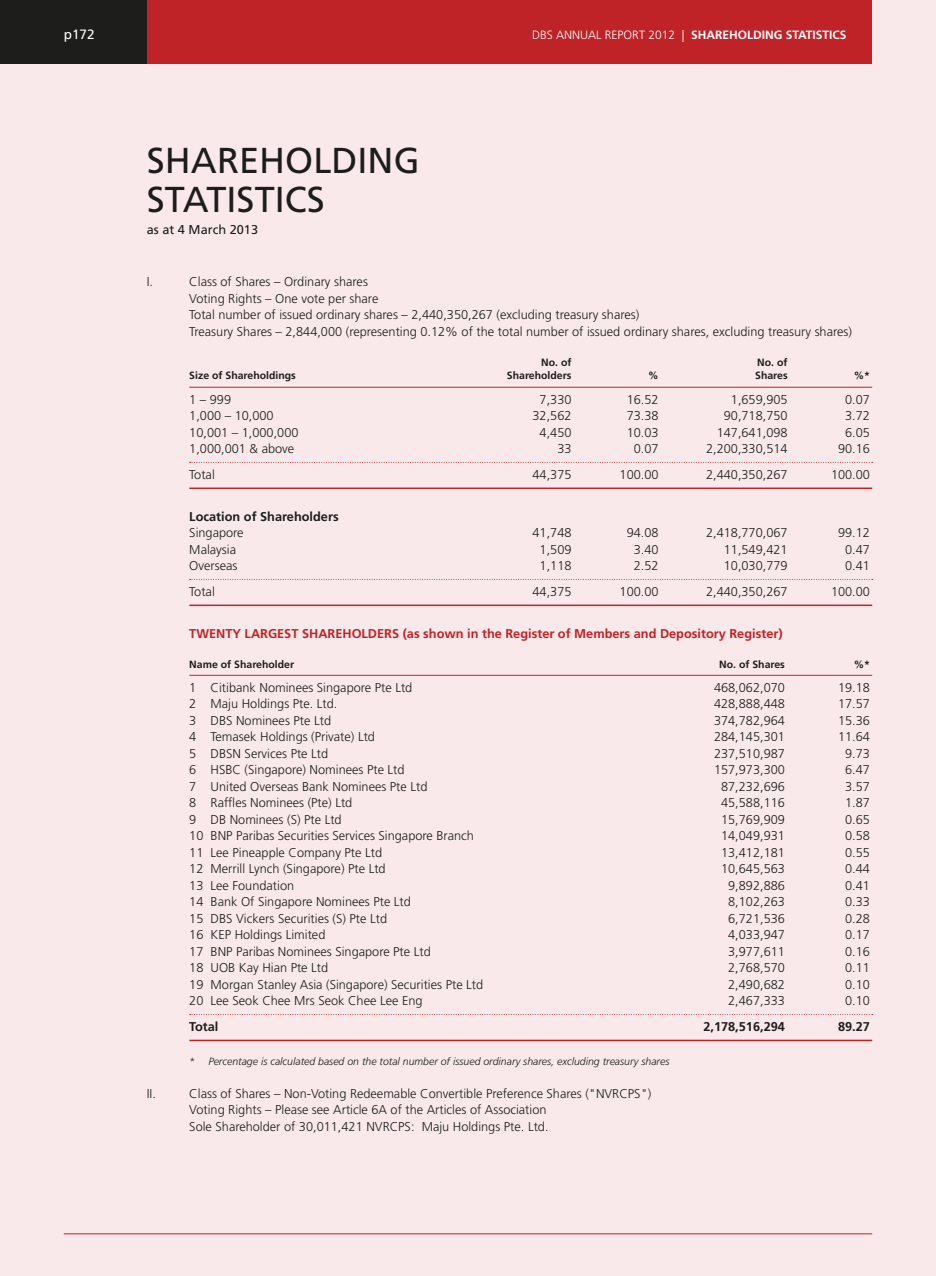
<style>
.page{position:relative;width:936px;height:1276px;background:#fff}
.page>*{position:absolute;margin:0;border:0;box-sizing:border-box;transform-origin:0 0}
.t1{font:36px/39px "Frutiger";color:#1d1d1b}
.t2{font:13.5px "Frutiger";color:#fff}
.t3{font:300 12.75px/16.5px "Frutiger";color:#1d1d1b}
.t4{font:700 12.75px "Frutiger";color:#c02327}
.t5{font:700 12.75px "Frutiger";color:#1d1d1b}
.t6{font:12.75px "Frutiger";color:#1d1d1b}
.t7{font:700 12px "Frutiger";color:#fff}
.t8{font:italic 300 10.5px "Frutiger";color:#1d1d1b}
.t9{font:700 10.5px "Frutiger";color:#1d1d1b}
.s1{font-weight:300}
</style>
<div class="page">
<div style="left:0;top:0;width:935px;height:1276px;background:#f9e9ea"></div>
<div style="left:147px;top:0;width:725px;height:64px;background:#c02327"></div>
<div style="left:0;top:0;width:147px;height:64px;background:#1d1d1b"></div>
<hr style="left:64px;top:1233px;width:808px;height:1px;background:#c02327">
<hr style="left:189px;top:387px;width:683px;height:1px;background:#c02327">
<svg style="left:190px;top:462px;width:682px;height:1px"></svg>
<hr style="left:189px;top:487px;width:683px;height:2px;background:#c02327">
<svg style="left:190px;top:579px;width:682px;height:1px"></svg>
<hr style="left:189px;top:604px;width:683px;height:2px;background:#c02327">
<hr style="left:189px;top:675px;width:683px;height:1px;background:#c02327">
<svg style="left:190px;top:1014px;width:682px;height:1px"></svg>
<hr style="left:189px;top:1039px;width:683px;height:2px;background:#c02327">
<p class="t2" style="left:64px;top:29px;width:32px">p172</p>
<p class="t7" style="left:532px;top:30px;width:316px"><span class="s1">DBS ANNUAL REPORT 2012 |</span> SHAREHOLDING STATISTICS</p>
<h1 class="t1" style="left:147px;top:143px;width:274px">SHAREHOLDING<br>STATISTICS</h1>
<p class="t6" style="left:147px;top:225px;width:113px">as at 4 March 2013</p>
<p class="t3" style="left:147px;top:275px;width:8px">I.</p>
<p class="t3" style="left:189px;top:275px;width:664px">Class of Shares – Ordinary shares<br>Voting Rights – One vote per share<br>Total number of issued ordinary shares – 2,440,350,267 (excluding treasury shares)<br>Treasury Shares – 2,844,000 (representing 0.12% of the total number of issued ordinary shares, excluding treasury shares)</p>
<p class="t9" style="left:541px;top:358px;width:32px">No. of</p>
<p class="t9" style="left:757px;top:358px;width:32px">No. of</p>
<p class="t9" style="left:189px;top:371px;width:108px">Size of Shareholdings</p>
<p class="t9" style="left:507px;top:371px;width:66px">Shareholders</p>
<p class="t9" style="left:648px;top:371px;width:12px">%</p>
<p class="t9" style="left:755px;top:371px;width:34px">Shares</p>
<p class="t9" style="left:853px;top:371px;width:18px">%*</p>
<p class="t3" style="left:189px;top:392px;width:43px">1 – 999</p>
<p class="t3" style="left:539px;top:392px;width:33px">7,330</p>
<p class="t3" style="left:626px;top:392px;width:33px">16.52</p>
<p class="t3" style="left:730px;top:392px;width:58px">1,659,905</p>
<p class="t3" style="left:845px;top:392px;width:26px">0.07</p>
<p class="t3" style="left:189px;top:408px;width:86px">1,000 – 10,000</p>
<p class="t3" style="left:532px;top:408px;width:40px">32,562</p>
<p class="t3" style="left:626px;top:408px;width:33px">73.38</p>
<p class="t3" style="left:723px;top:408px;width:65px">90,718,750</p>
<p class="t3" style="left:845px;top:408px;width:26px">3.72</p>
<p class="t3" style="left:189px;top:425px;width:111px">10,001 – 1,000,000</p>
<p class="t3" style="left:539px;top:425px;width:33px">4,450</p>
<p class="t3" style="left:626px;top:425px;width:33px">10.03</p>
<p class="t3" style="left:716px;top:425px;width:72px">147,641,098</p>
<p class="t3" style="left:845px;top:425px;width:26px">6.05</p>
<p class="t3" style="left:189px;top:441px;width:106px">1,000,001 &amp; above</p>
<p class="t3" style="left:557px;top:441px;width:16px">33</p>
<p class="t3" style="left:633px;top:441px;width:26px">0.07</p>
<p class="t3" style="left:706px;top:441px;width:83px">2,200,330,514</p>
<p class="t3" style="left:838px;top:441px;width:33px">90.16</p>
<p class="t3" style="left:189px;top:467px;width:27px">Total</p>
<p class="t3" style="left:532px;top:467px;width:40px">44,375</p>
<p class="t3" style="left:619px;top:467px;width:40px">100.00</p>
<p class="t3" style="left:706px;top:467px;width:83px">2,440,350,267</p>
<p class="t3" style="left:831px;top:467px;width:40px">100.00</p>
<p class="t5" style="left:189px;top:511px;width:151px">Location of Shareholders</p>
<p class="t3" style="left:189px;top:525px;width:56px">Singapore</p>
<p class="t3" style="left:532px;top:525px;width:40px">41,748</p>
<p class="t3" style="left:626px;top:525px;width:33px">94.08</p>
<p class="t3" style="left:706px;top:525px;width:83px">2,418,770,067</p>
<p class="t3" style="left:838px;top:525px;width:33px">99.12</p>
<p class="t3" style="left:189px;top:542px;width:48px">Malaysia</p>
<p class="t3" style="left:539px;top:542px;width:33px">1,509</p>
<p class="t3" style="left:633px;top:542px;width:26px">3.40</p>
<p class="t3" style="left:723px;top:542px;width:65px">11,549,421</p>
<p class="t3" style="left:845px;top:542px;width:26px">0.47</p>
<p class="t3" style="left:189px;top:558px;width:50px">Overseas</p>
<p class="t3" style="left:539px;top:558px;width:33px">1,118</p>
<p class="t3" style="left:633px;top:558px;width:26px">2.52</p>
<p class="t3" style="left:723px;top:558px;width:65px">10,030,779</p>
<p class="t3" style="left:845px;top:558px;width:26px">0.41</p>
<p class="t3" style="left:189px;top:584px;width:27px">Total</p>
<p class="t3" style="left:532px;top:584px;width:40px">44,375</p>
<p class="t3" style="left:619px;top:584px;width:40px">100.00</p>
<p class="t3" style="left:706px;top:584px;width:83px">2,440,350,267</p>
<p class="t3" style="left:831px;top:584px;width:40px">100.00</p>
<p class="t4" style="left:189px;top:628px;width:594px">TWENTY LARGEST SHAREHOLDERS (as shown in the Register of Members and Depository Register)</p>
<p class="t9" style="left:189px;top:659px;width:106px">Name of Shareholder</p>
<p class="t9" style="left:719px;top:659px;width:67px">No. of Shares</p>
<p class="t9" style="left:853px;top:659px;width:18px">%*</p>
<p class="t3" style="left:189px;top:680px;width:224px">1 Citibank Nominees Singapore Pte Ltd</p>
<p class="t3" style="left:714px;top:680px;width:72px">468,062,070</p>
<p class="t3" style="left:838px;top:680px;width:33px">19.18</p>
<p class="t3" style="left:189px;top:696px;width:150px">2 Maju Holdings Pte. Ltd.</p>
<p class="t3" style="left:714px;top:696px;width:72px">428,888,448</p>
<p class="t3" style="left:838px;top:696px;width:33px">17.57</p>
<p class="t3" style="left:189px;top:713px;width:143px">3 DBS Nominees Pte Ltd</p>
<p class="t3" style="left:714px;top:713px;width:72px">374,782,964</p>
<p class="t3" style="left:838px;top:713px;width:33px">15.36</p>
<p class="t3" style="left:189px;top:729px;width:187px">4 Temasek Holdings (Private) Ltd</p>
<p class="t3" style="left:714px;top:729px;width:72px">284,145,301</p>
<p class="t3" style="left:838px;top:729px;width:33px">11.64</p>
<p class="t3" style="left:189px;top:746px;width:140px">5 DBSN Services Pte Ltd</p>
<p class="t3" style="left:714px;top:746px;width:72px">237,510,987</p>
<p class="t3" style="left:845px;top:746px;width:26px">9.73</p>
<p class="t3" style="left:189px;top:762px;width:217px">6 HSBC (Singapore) Nominees Pte Ltd</p>
<p class="t3" style="left:714px;top:762px;width:72px">157,973,300</p>
<p class="t3" style="left:845px;top:762px;width:26px">6.47</p>
<p class="t3" style="left:189px;top:779px;width:240px">7 United Overseas Bank Nominees Pte Ltd</p>
<p class="t3" style="left:721px;top:779px;width:65px">87,232,696</p>
<p class="t3" style="left:845px;top:779px;width:26px">3.57</p>
<p class="t3" style="left:189px;top:795px;width:164px">8 Raffles Nominees (Pte) Ltd</p>
<p class="t3" style="left:721px;top:795px;width:65px">45,588,116</p>
<p class="t3" style="left:845px;top:795px;width:26px">1.87</p>
<p class="t3" style="left:189px;top:812px;width:154px">9 DB Nominees (S) Pte Ltd</p>
<p class="t3" style="left:721px;top:812px;width:65px">15,769,909</p>
<p class="t3" style="left:845px;top:812px;width:26px">0.65</p>
<p class="t3" style="left:189px;top:828px;width:286px">10 BNP Paribas Securities Services Singapore Branch</p>
<p class="t3" style="left:721px;top:828px;width:65px">14,049,931</p>
<p class="t3" style="left:845px;top:828px;width:26px">0.58</p>
<p class="t3" style="left:189px;top:845px;width:194px">11 Lee Pineapple Company Pte Ltd</p>
<p class="t3" style="left:721px;top:845px;width:65px">13,412,181</p>
<p class="t3" style="left:845px;top:845px;width:26px">0.55</p>
<p class="t3" style="left:189px;top:861px;width:198px">12 Merrill Lynch (Singapore) Pte Ltd</p>
<p class="t3" style="left:721px;top:861px;width:65px">10,645,563</p>
<p class="t3" style="left:845px;top:861px;width:26px">0.44</p>
<p class="t3" style="left:189px;top:878px;width:106px">13 Lee Foundation</p>
<p class="t3" style="left:728px;top:878px;width:58px">9,892,886</p>
<p class="t3" style="left:845px;top:878px;width:26px">0.41</p>
<p class="t3" style="left:189px;top:894px;width:223px">14 Bank Of Singapore Nominees Pte Ltd</p>
<p class="t3" style="left:728px;top:894px;width:58px">8,102,263</p>
<p class="t3" style="left:845px;top:894px;width:26px">0.33</p>
<p class="t3" style="left:189px;top:911px;width:199px">15 DBS Vickers Securities (S) Pte Ltd</p>
<p class="t3" style="left:728px;top:911px;width:58px">6,721,536</p>
<p class="t3" style="left:845px;top:911px;width:26px">0.28</p>
<p class="t3" style="left:189px;top:927px;width:138px">16 KEP Holdings Limited</p>
<p class="t3" style="left:728px;top:927px;width:58px">4,033,947</p>
<p class="t3" style="left:845px;top:927px;width:26px">0.17</p>
<p class="t3" style="left:189px;top:944px;width:243px">17 BNP Paribas Nominees Singapore Pte Ltd</p>
<p class="t3" style="left:728px;top:944px;width:58px">3,977,611</p>
<p class="t3" style="left:845px;top:944px;width:26px">0.16</p>
<p class="t3" style="left:189px;top:960px;width:140px">18 UOB Kay Hian Pte Ltd</p>
<p class="t3" style="left:728px;top:960px;width:58px">2,768,570</p>
<p class="t3" style="left:845px;top:960px;width:26px">0.11</p>
<p class="t3" style="left:189px;top:977px;width:295px">19 Morgan Stanley Asia (Singapore) Securities Pte Ltd</p>
<p class="t3" style="left:728px;top:977px;width:58px">2,490,682</p>
<p class="t3" style="left:845px;top:977px;width:26px">0.10</p>
<p class="t3" style="left:189px;top:993px;width:235px">20 Lee Seok Chee Mrs Seok Chee Lee Eng</p>
<p class="t3" style="left:728px;top:993px;width:58px">2,467,333</p>
<p class="t3" style="left:845px;top:993px;width:26px">0.10</p>
<p class="t5" style="left:189px;top:1021px;width:31px">Total</p>
<p class="t5" style="left:703px;top:1021px;width:83px">2,178,516,294</p>
<p class="t5" style="left:838px;top:1021px;width:33px">89.27</p>
<p class="t8" style="left:189px;top:1057px;width:481px">* Percentage is calculated based on the total number of issued ordinary shares, excluding treasury shares</p>
<p class="t3" style="left:147px;top:1086px;width:11px">II.</p>
<p class="t3" style="left:189px;top:1086px;width:463px">Class of Shares – Non-Voting Redeemable Convertible Preference Shares ("NVRCPS")<br>Voting Rights – Please see Article 6A of the Articles of Association<br>Sole Shareholder of 30,011,421 NVRCPS: Maju Holdings Pte. Ltd.</p>
</div>
